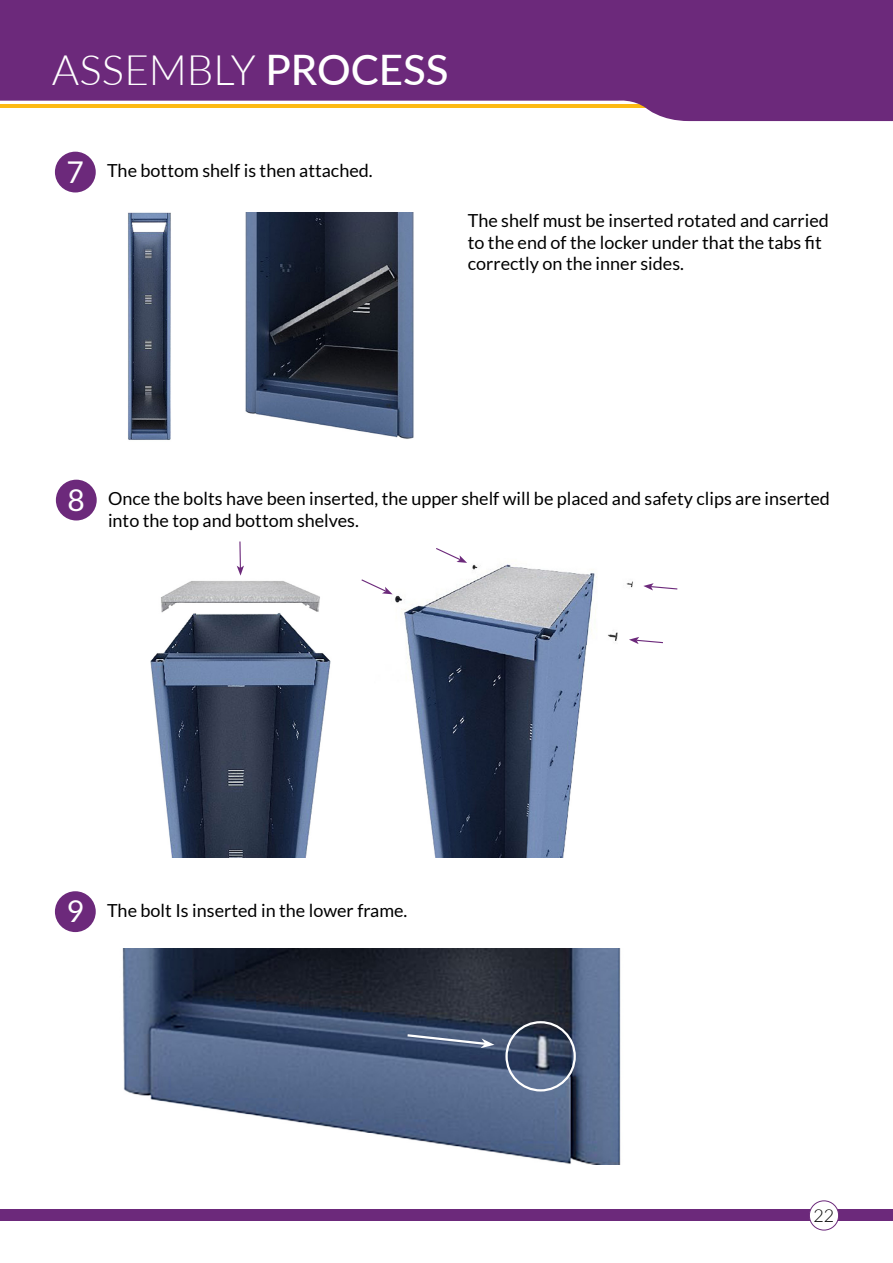
<style>
.page{position:relative;width:893px;height:1263px;background:#fff}
.page>*{position:absolute;margin:0;border:0;box-sizing:border-box;transform-origin:0 0}
.t1{font:300 42px "Lato";color:#fff}
.t2{font:30px "Lato";color:#fff}
.t3{font:18px/21.6px "Lato";color:#000}
.t4{font:300 18px "Lato";color:#000}
.s1{font-weight:500}
.s2{font-size:30px;color:#fff}
</style>
<div class="page">
<div style="left:55px;top:152px;width:41px;height:40px;background:#6c297b;border-radius:50%"></div>
<svg style="left:0;top:0;width:893px;height:121px;background:#7e4185"></svg>
<div style="left:0;top:1209px;width:893px;height:11px;background:#6c297b"></div>
<div style="left:809px;top:1201px;width:30px;height:29px;background:#fff;border-radius:50%"></div>
<div style="left:809px;top:1200px;width:30px;height:30px;border:1px solid #6c297b;border-radius:50%"></div>
<div style="left:56px;top:480px;width:41px;height:40px;background:#6c297b;border-radius:50%"></div>
<img style="left:128px;top:212px;width:43px;height:228px">
<img style="left:245px;top:212px;width:169px;height:227px">
<img style="left:150px;top:565px;width:181px;height:293px">
<img style="left:389px;top:564px;width:244px;height:293px">
<hr style="left:239px;top:541px;width:2px;height:27px;background:#6c297b">
<svg style="left:237px;top:566px;width:7px;height:10px"></svg>
<svg style="left:629px;top:637px;width:34px;height:7px"></svg>
<svg style="left:361px;top:578px;width:32px;height:16px"></svg>
<svg style="left:436px;top:548px;width:31px;height:15px"></svg>
<svg style="left:643px;top:583px;width:35px;height:7px"></svg>
<div style="left:55px;top:891px;width:41px;height:41px;background:#6c297b;border-radius:50%"></div>
<img style="left:122px;top:948px;width:499px;height:216px">
<svg style="left:405px;top:1033px;width:89px;height:15px"></svg>
<div style="left:505px;top:1021px;width:71px;height:70px;border:2px solid #fff;border-radius:50%"></div>
<h1 class="t1" style="left:52px;top:41px;width:398px">ASSEMBLY <span class="s1">PROCESS</span></h1>
<p class="t3" style="left:67px;top:159px;width:308px"><span class="s2">7</span> The bottom shelf is then attached.</p>
<p class="t3" style="left:468px;top:210px;width:363px">The shelf must be inserted rotated and carried to the end of the locker under that the tabs fit correctly on the inner sides.</p>
<h2 class="t2" style="left:68px;top:483px;width:19px">8</h2>
<p class="t3" style="left:108px;top:487px;width:723px">Once the bolts have been inserted, the upper shelf will be placed and safety clips are inserted into the top and bottom shelves.</p>
<p class="t3" style="left:67px;top:899px;width:342px"><span class="s2">9</span> The bolt Is inserted in the lower frame.</p>
<p class="t4" style="left:813px;top:1203px;width:22px">22</p>
</div>
